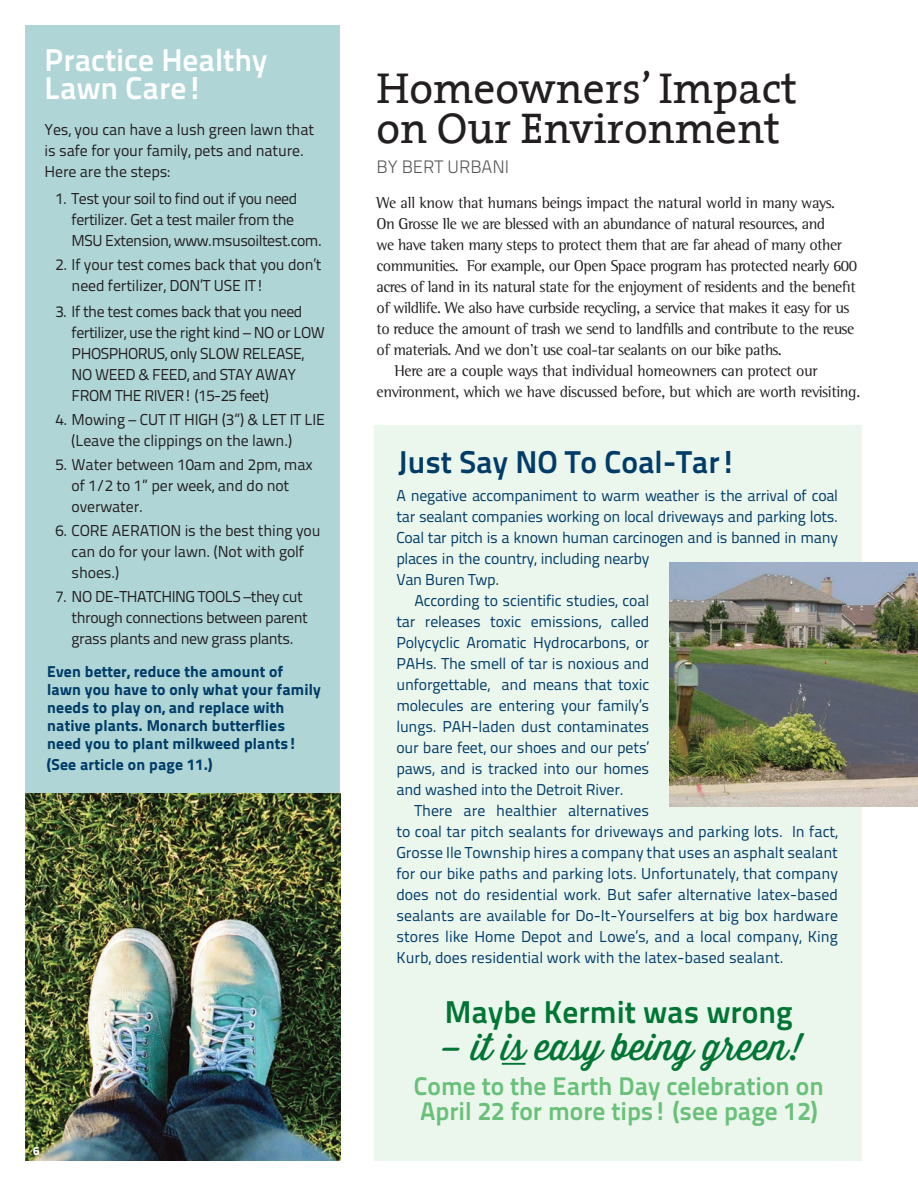
<style>
.page{position:relative;width:918px;height:1188px;background:#fff}
.page>*{position:absolute;margin:0;border:0;box-sizing:border-box;transform-origin:0 0}
.t1{font:43.5px/40.5px "The Serif";color:#231f20}
.t2{font:37.5px "Thirsty Soft";color:#007534}
.t3{font:31.5px/28.5px "Titillium Text 25 L 800 wt";color:#fff}
.t4{font:31.5px "Titillium Text 25 L 800 wt";color:#013c68}
.t5{font:31.5px "Titillium Text 25 L 800 wt";color:#007534}
.t6{font:25.5px/25.5px "Titillium Text 25 L 800 wt";color:#68c079}
.t7{font:18px "Titillium Text 25 L 250 wt";color:#57585a}
.t8{font:16.2px "Rotis Semi Serif";letter-spacing:-.03em;color:#231f20}
.t9{font:15.75px "Titillium Text 25 L 400 wt";letter-spacing:-.01em;color:#013c68}
.t10{font:15.75px/21px "Titillium Text 25 L 400 wt";letter-spacing:-.01em;color:#231f20}
.t11{font:15.75px/21px "Titillium Text 25 L 400 wt";letter-spacing:-.03em;color:#231f20}
.t12{font:15.75px/18px "Titillium Text 25 L 999 wt";letter-spacing:.01em;color:#013c68}
.t13{font:12px "Titillium Text 25 L 999 wt";color:#fff}
</style>
<div class="page">
<div style="left:26px;top:26px;width:314px;height:965px;background:#afd5d6"></div>
<img style="left:26px;top:794px;width:314px;height:367px">
<div style="left:375px;top:426px;width:487px;height:735px;background:#ebf6ec"></div>
<img style="left:669px;top:563px;width:249px;height:244px">
<hr style="left:502px;top:1063px;width:23px;height:2px;background:#007534">
<h3 class="t3" style="left:45px;top:44px;width:224px">Practice Healthy<br>Lawn Care!</h3>
<p class="t10" style="left:45px;top:118px;width:271px">Yes, you can have a lush green lawn that is safe for your family, pets and nature.<br>Here are the steps:</p>
<p class="t11" style="left:72px;top:187px;width:252px;text-indent:-16px">1. Test your soil to find out if you need fertilizer. Get a test mailer from the<br>MSU Extension, www.msusoiltest.com.</p>
<p class="t10" style="left:72px;top:253px;width:252px;text-indent:-16px">2. If your test comes back that you don’t need fertilizer, DON’T USE IT!</p>
<p class="t11" style="left:72px;top:300px;width:255px;text-indent:-16px">3. If the test comes back that you need fertilizer, use the right kind – NO or LOW<br>PHOSPHORUS, only SLOW RELEASE,<br>NO WEED &amp; FEED, and STAY AWAY<br>FROM THE RIVER! (15-25 feet)</p>
<p class="t10" style="left:72px;top:408px;width:255px;text-indent:-16px">4. Mowing – CUT IT HIGH (3”) &amp; LET IT LIE (Leave the clippings on the lawn.)</p>
<p class="t10" style="left:72px;top:453px;width:243px;text-indent:-16px">5. Water between 10am and 2pm, max of 1/2 to 1” per week, and do not overwater.</p>
<p class="t10" style="left:72px;top:519px;width:250px;text-indent:-16px">6. CORE AERATION is the best thing you can do for your lawn. (Not with golf shoes.)</p>
<p class="t11" style="left:72px;top:585px;width:238px;text-indent:-16px">7. NO DE-THATCHING TOOLS –they cut through connections between parent grass plants and new grass plants.</p>
<p class="t12" style="left:47px;top:662px;width:275px">Even better, reduce the amount of lawn you have to only what your family needs to play on, and replace with native plants. Monarch butterflies need you to plant milkweed plants!</p>
<p class="t12" style="left:47px;top:755px;width:167px">(See article on page 11.)</p>
<p class="t13" style="left:33px;top:1141px;width:8px">6</p>
<h1 class="t1" style="left:376px;top:67px;width:422px">Homeowners’ Impact on Our Environment</h1>
<p class="t7" style="left:376px;top:154px;width:134px">BY BERT URBANI</p>
<p class="t8" style="left:376px;top:193px;width:460px">We all know that humans beings impact the natural world in many ways.</p>
<p class="t8" style="left:376px;top:214px;width:450px">On Grosse Ile we are blessed with an abundance of natural resources, and</p>
<p class="t8" style="left:376px;top:235px;width:467px">we have taken many steps to protect them that are far ahead of many other</p>
<p class="t8" style="left:376px;top:256px;width:482px">communities. For example, our Open Space program has protected nearly 600</p>
<p class="t8" style="left:376px;top:277px;width:481px">acres of land in its natural state for the enjoyment of residents and the benefit</p>
<p class="t8" style="left:376px;top:298px;width:474px">of wildlife. We also have curbside recycling, a service that makes it easy for us</p>
<p class="t8" style="left:376px;top:319px;width:479px">to reduce the amount of trash we send to landfills and contribute to the reuse</p>
<p class="t8" style="left:376px;top:340px;width:407px">of materials. And we don’t use coal-tar sealants on our bike paths.</p>
<p class="t8" style="left:394px;top:361px;width:425px">Here are a couple ways that individual homeowners can protect our</p>
<p class="t8" style="left:376px;top:382px;width:485px">environment, which we have discussed before, but which are worth revisiting.</p>
<h3 class="t4" style="left:398px;top:438px;width:340px">Just Say NO To Coal-Tar!</h3>
<p class="t9" style="left:396px;top:484px;width:443px">A negative accompaniment to warm weather is the arrival of coal</p>
<p class="t9" style="left:396px;top:505px;width:443px">tar sealant companies working on local driveways and parking lots.</p>
<p class="t9" style="left:396px;top:526px;width:443px">Coal tar pitch is a known human carcinogen and is banned in many</p>
<p class="t9" style="left:396px;top:547px;width:254px">places in the country, including nearby</p>
<p class="t9" style="left:396px;top:568px;width:105px">Van Buren Twp.</p>
<p class="t9" style="left:414px;top:589px;width:236px">According to scientific studies, coal</p>
<p class="t9" style="left:396px;top:610px;width:254px">tar releases toxic emissions, called</p>
<p class="t9" style="left:396px;top:631px;width:254px">Polycyclic Aromatic Hydrocarbons, or</p>
<p class="t9" style="left:396px;top:652px;width:254px">PAHs. The smell of tar is noxious and</p>
<p class="t9" style="left:396px;top:673px;width:254px">unforgettable, and means that toxic</p>
<p class="t9" style="left:396px;top:694px;width:254px">molecules are entering your family’s</p>
<p class="t9" style="left:396px;top:715px;width:254px">lungs. PAH-laden dust contaminates</p>
<p class="t9" style="left:396px;top:736px;width:254px">our bare feet, our shoes and our pets’</p>
<p class="t9" style="left:396px;top:757px;width:254px">paws, and is tracked into our homes</p>
<p class="t9" style="left:396px;top:778px;width:229px">and washed into the Detroit River.</p>
<p class="t9" style="left:414px;top:799px;width:236px">There are healthier alternatives</p>
<p class="t9" style="left:396px;top:820px;width:443px">to coal tar pitch sealants for driveways and parking lots. In fact,</p>
<p class="t9" style="left:396px;top:841px;width:443px">Grosse Ile Township hires a company that uses an asphalt sealant</p>
<p class="t9" style="left:396px;top:862px;width:443px">for our bike paths and parking lots. Unfortunately, that company</p>
<p class="t9" style="left:396px;top:883px;width:443px">does not do residential work. But safer alternative latex-based</p>
<p class="t9" style="left:396px;top:904px;width:443px">sealants are available for Do-It-Yourselfers at big box hardware</p>
<p class="t9" style="left:396px;top:925px;width:443px">stores like Home Depot and Lowe’s, and a local company, King</p>
<p class="t9" style="left:396px;top:946px;width:389px">Kurb, does residential work with the latex-based sealant.</p>
<h3 class="t5" style="left:445px;top:987px;width:349px">Maybe Kermit was wrong</h3>
<h2 class="t2" style="left:437px;top:1020px;width:365px">– it is easy being green!</h2>
<h3 class="t6" style="left:414px;top:1071px;width:411px">Come to the Earth Day celebration on<br>April 22 for more tips! (see page 12)</h3>
</div>
